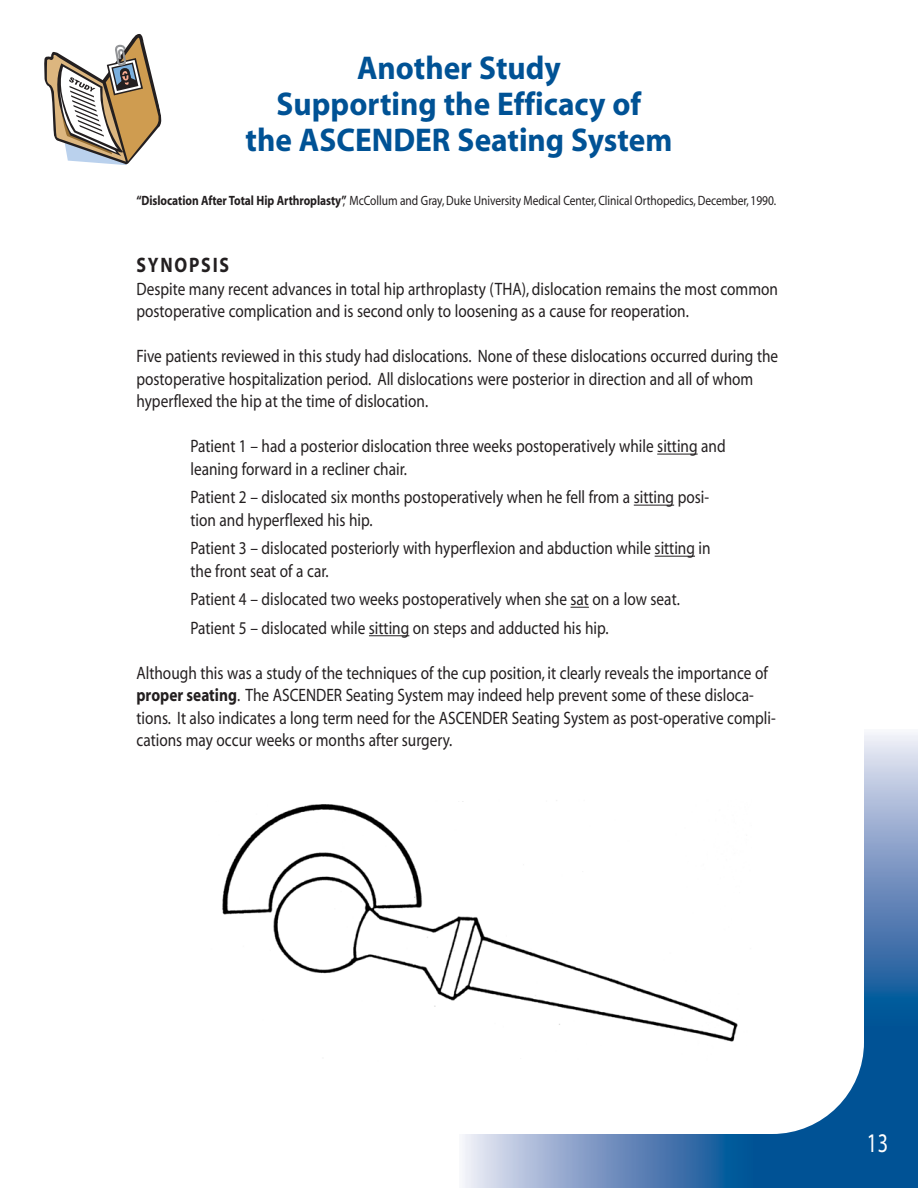
<style>
.page{position:relative;width:918px;height:1188px;background:#fff}
.page>*{position:absolute;margin:0;border:0;box-sizing:border-box;transform-origin:0 0}
.t1{font:700 33px/36px "Myriad";color:#005295;text-align:center;scale:.95 1}
.t2{font:27px "Myriad";color:#fff;scale:.75 1}
.t3{font:700 21px "Myriad";letter-spacing:.1em;color:#231f20;scale:.85 1}
.t4{font:18px/22.5px "Myriad";color:#231f20;scale:.85 1}
.t5{font:13.5px "Myriad";letter-spacing:-.005em;color:#231f20;scale:.85 1}
.s1{font-weight:700}
</style>
<div class="page">
<svg style="left:864px;top:733px;width:54px;height:293px;background:#7396c1"></svg>
<svg style="left:463px;top:1134px;width:291px;height:54px;background:#7496c2"></svg>
<div style="left:754px;top:1026px;width:164px;height:162px;background:#005295"></div>
<div style="left:54px;top:54px;width:810px;height:1080px;background:#fff;border-radius:92px"></div>
<hr style="left:657px;top:454px;width:41px;height:1px;background:#231f20">
<hr style="left:634px;top:505px;width:40px;height:1px;background:#231f20">
<hr style="left:655px;top:556px;width:40px;height:1px;background:#231f20">
<svg style="left:571px;top:607px;width:18px;height:1px"></svg>
<hr style="left:369px;top:635px;width:40px;height:1px;background:#231f20">
<img style="left:222px;top:800px;width:516px;height:242px">
<svg style="left:44px;top:34px;width:118px;height:131px"></svg>
<h1 class="t1" style="left:246px;top:52px;width:451px">Another Study<br>Supporting the Efficacy of<br>the ASCENDER Seating System</h1>
<p class="t5" style="left:136px;top:195px;width:754px"><span class="s1">“Dislocation After Total Hip Arthroplasty”</span>, McCollum and Gray, Duke University Medical Center, Clinical Orthopedics, December, 1990.</p>
<p class="t3" style="left:136px;top:257px;width:111px">SYNOPSIS</p>
<p class="t4" style="left:136px;top:279px;width:756px">Despite many recent advances in total hip arthroplasty (THA), dislocation remains the most common postoperative complication and is second only to loosening as a cause for reoperation.</p>
<p class="t4" style="left:136px;top:346px;width:756px">Five patients reviewed in this study had dislocations. None of these dislocations occurred during the postoperative hospitalization period. All dislocations were posterior in direction and all of whom hyperflexed the hip at the time of dislocation.</p>
<p class="t4" style="left:190px;top:436px;width:631px">Patient 1 – had a posterior dislocation three weeks postoperatively while sitting and leaning forward in a recliner chair.</p>
<p class="t4" style="left:190px;top:487px;width:612px">Patient 2 – dislocated six months postoperatively when he fell from a sitting posi&shy;tion and hyperflexed his hip.</p>
<p class="t4" style="left:190px;top:539px;width:613px">Patient 3 – dislocated posteriorly with hyperflexion and abduction while sitting in the front seat of a car.</p>
<p class="t4" style="left:190px;top:587px;width:577px;line-height:28.5px">Patient 4 – dislocated two weeks postoperatively when she sat on a low seat.<br>Patient 5 – dislocated while sitting on steps and adducted his hip.</p>
<p class="t4" style="left:136px;top:663px;width:754px">Although this was a study of the techniques of the cup position, it clearly reveals the importance of <span class="s1">proper seating</span>. The ASCENDER Seating System may indeed help prevent some of these disloca&shy;tions. It also indicates a long term need for the ASCENDER Seating System as post-operative compli&shy;cations may occur weeks or months after surgery.</p>
<h2 class="t2" style="left:867px;top:1132px;width:30px">13</h2>
</div>
